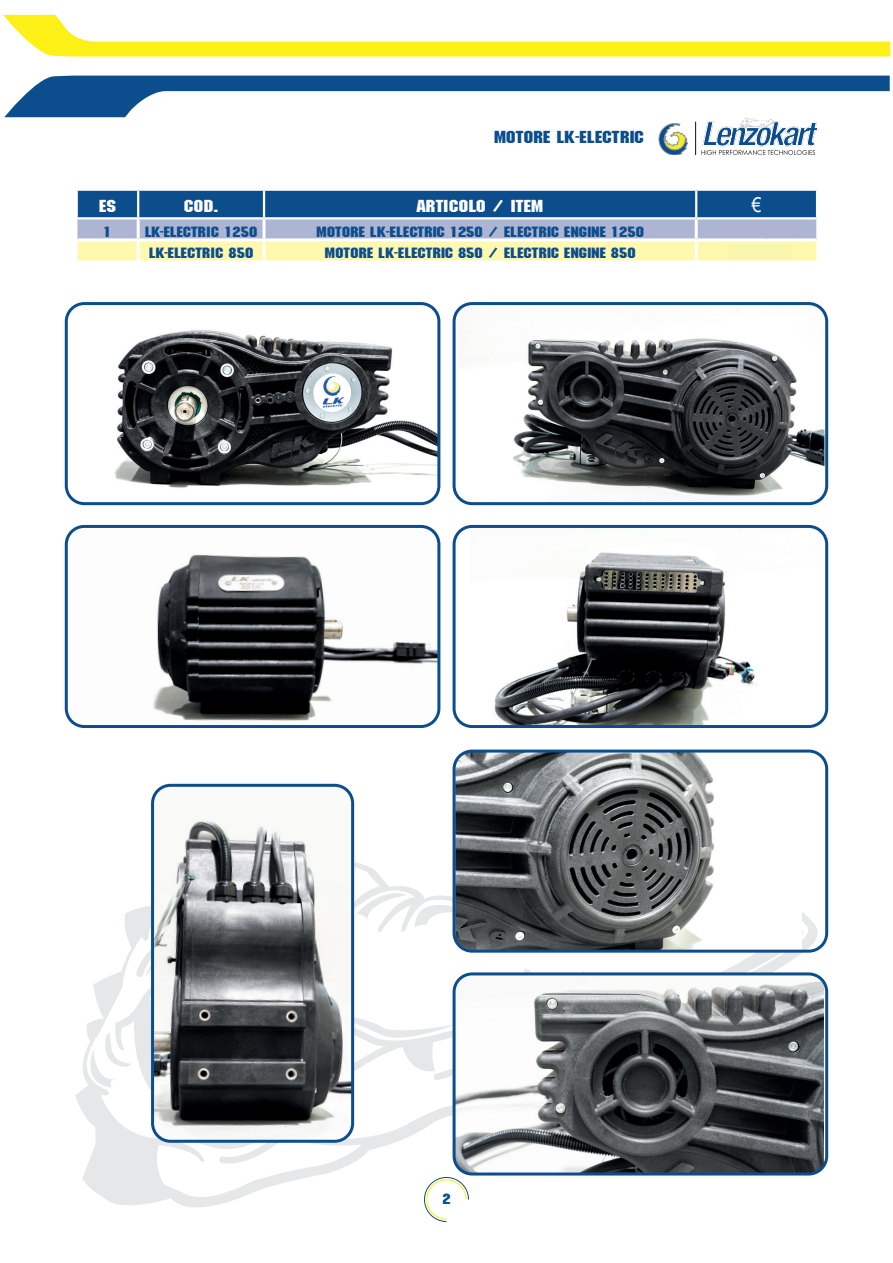
<style>
.page{position:relative;width:893px;height:1263px;background:#fff}
.page>*{position:absolute;margin:0;border:0;box-sizing:border-box;transform-origin:0 0}
.t1{font:21px "ATROX";color:#fff}
.t2{font:21px "ATROX";color:#0b4d8d}
.t3{font:21px "Arial Narrow";color:#fff}
.t4{font:18px "ATROX";color:#0b4d8d}
</style>
<div class="page">
<svg style="left:75px;top:846px;width:743px;height:362px"></svg>
<svg style="left:3px;top:15px;width:887px;height:42px"></svg>
<svg style="left:424px;top:1176px;width:45px;height:46px"></svg>
<svg style="left:4px;top:76px;width:886px;height:79px"></svg>
<svg style="left:77px;top:191px;width:740px;height:69px;background:#809cab"></svg>
<hr style="left:816px;top:240px;width:2px;height:20px;background:#fff">
<hr style="left:137px;top:219px;width:3px;height:19px;background:#fff">
<hr style="left:263px;top:219px;width:3px;height:19px;background:#fff">
<hr style="left:695px;top:219px;width:3px;height:19px;background:#fff">
<hr style="left:77px;top:238px;width:61px;height:3px;background:#fff">
<hr style="left:138px;top:238px;width:126px;height:3px;background:#fff">
<hr style="left:137px;top:241px;width:3px;height:19px;background:#fff">
<hr style="left:264px;top:238px;width:432px;height:3px;background:#fff">
<hr style="left:263px;top:241px;width:3px;height:19px;background:#fff">
<hr style="left:696px;top:238px;width:120px;height:3px;background:#fff">
<hr style="left:695px;top:241px;width:3px;height:19px;background:#fff">
<hr style="left:76px;top:191px;width:2px;height:26px;background:#fff">
<hr style="left:137px;top:191px;width:2px;height:26px;background:#fff">
<hr style="left:263px;top:191px;width:2px;height:26px;background:#fff">
<hr style="left:695px;top:191px;width:2px;height:26px;background:#fff">
<hr style="left:816px;top:191px;width:2px;height:26px;background:#fff">
<hr style="left:76px;top:217px;width:62px;height:2px;background:#fff">
<hr style="left:138px;top:217px;width:126px;height:2px;background:#fff">
<hr style="left:264px;top:217px;width:432px;height:2px;background:#fff">
<hr style="left:696px;top:217px;width:122px;height:2px;background:#fff">
<img style="left:66px;top:306px;width:373px;height:198px">
<div style="left:65px;top:302px;width:375px;height:203px;border:3px solid #0b4d8d;border-radius:18px"></div>
<img style="left:66px;top:526px;width:373px;height:198px">
<div style="left:65px;top:525px;width:375px;height:203px;border:3px solid #0b4d8d;border-radius:18px"></div>
<img style="left:458px;top:306px;width:366px;height:198px">
<div style="left:453px;top:302px;width:375px;height:203px;border:3px solid #0b4d8d;border-radius:18px"></div>
<img style="left:494px;top:529px;width:330px;height:195px">
<div style="left:453px;top:525px;width:375px;height:203px;border:3px solid #0b4d8d;border-radius:18px"></div>
<img style="left:153px;top:785px;width:200px;height:356px">
<div style="left:151px;top:784px;width:203px;height:359px;border:3px solid #0b4d8d;border-radius:18px"></div>
<img style="left:455px;top:753px;width:347px;height:198px">
<div style="left:453px;top:749px;width:375px;height:204px;border:3px solid #0b4d8d;border-radius:18px"></div>
<img style="left:454px;top:974px;width:370px;height:200px">
<div style="left:453px;top:972px;width:375px;height:203px;border:3px solid #0b4d8d;border-radius:18px"></div>
<div style="left:727px;top:222px;width:66px;height:16px;background:#aeb4d1"></div>
<div style="left:727px;top:244px;width:66px;height:16px;background:#f9f6af"></div>
<p class="t2" style="left:494px;top:126px;width:151px">motore lk-electric</p>
<p class="t1" style="left:99px;top:196px;width:19px">ES</p>
<p class="t1" style="left:184px;top:196px;width:36px">COD.</p>
<p class="t1" style="left:417px;top:196px;width:128px">ARTICOLO / ITEM</p>
<p class="t3" style="left:752px;top:189px;width:11px">€</p>
<p class="t4" style="left:103px;top:222px;width:10px">1</p>
<p class="t4" style="left:145px;top:222px;width:114px">LK-ELECTRIC 1250</p>
<p class="t4" style="left:316px;top:222px;width:329px">motore lk-electric 1250 / electric engine 1250</p>
<p class="t4" style="left:149px;top:243px;width:106px">LK-ELECTRIC 850</p>
<p class="t4" style="left:325px;top:243px;width:313px">motore lk-electric 850 / electric engine 850</p>
<p class="t4" style="left:442px;top:1190px;width:10px">2</p>
</div>
